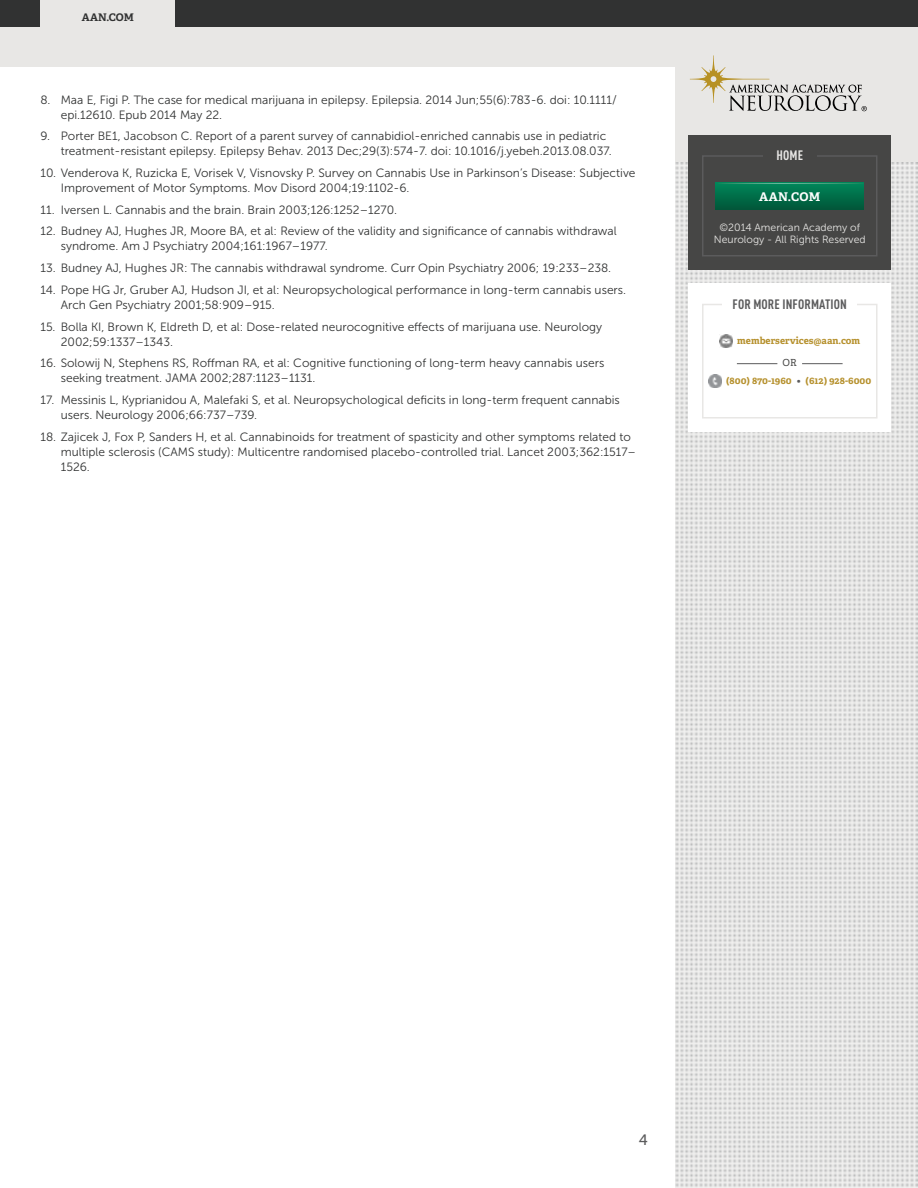
<style>
.page{position:relative;width:918px;height:1188px;background:#e8e7e5}
.page>*{position:absolute;margin:0;border:0;box-sizing:border-box;transform-origin:0 0}
.t1{font:15px "Museo Sans 500";color:#5b5b5c}
.t2{font:700 condensed 13.5px "DIN Pro";letter-spacing:.01em;color:#5b5b5c}
.t3{font:700 condensed 13.5px "DIN Pro";color:#e8e7e5}
.t4{font:12px/15px "Museo Sans 300";color:#313232}
.t5{font:700 12px "Adelle Basic";letter-spacing:.025em;color:#fff}
.t6{font:10.5px/12.6px "Museo Sans 300";color:#e8e7e5;text-align:center}
.t7{font:700 10.5px "Adelle Basic";color:#313232}
.t8{font:700 9.75px/17.5px "Adelle Basic";color:#b6912e}
.s1{font-weight:400;color:#464645}
.s2{color:#5b5b5c}
</style>
<div class="page">
<img style="left:675px;top:162px;width:243px;height:1026px">
<div style="left:0;top:0;width:918px;height:27px;background:#313232"></div>
<div style="left:0;top:68px;width:675px;height:1120px;background:#fff"></div>
<div style="left:688px;top:135px;width:203px;height:135px;background:#464645"></div>
<div style="left:702px;top:155px;width:176px;height:101px;border:2px solid #5b5b5c"></div>
<div style="left:688px;top:284px;width:203px;height:148px;background:#fff"></div>
<div style="left:702px;top:304px;width:176px;height:114px;border:2px solid #e8e7e5"></div>
<div style="left:722px;top:297px;width:135px;height:13px;background:#fff"></div>
<img style="left:719px;top:334px;width:14px;height:14px">
<hr style="left:737px;top:363px;width:40px;height:1px;background:#5b5b5c">
<hr style="left:802px;top:363px;width:41px;height:1px;background:#5b5b5c">
<img style="left:708px;top:374px;width:14px;height:14px">
<div style="left:763px;top:148px;width:54px;height:14px;background:#464645"></div>
<div style="left:40px;top:0;width:136px;height:27px;background:#e8e7e5"></div>
<svg style="left:716px;top:182px;width:148px;height:27px;background:#006e49"></svg>
<svg style="left:716px;top:183px;width:148px;height:1px"></svg>
<svg style="left:690px;top:55px;width:177px;height:56px"></svg>
<p class="t7" style="left:82px;top:10px;width:54px">AAN.COM</p>
<p class="t4" style="left:61px;top:92px;width:558px;text-indent:-20px">8. Maa E, Figi P. The case for medical marijuana in epilepsy. Epilepsia. 2014 Jun;55(6):783-6. doi: 10.1111/ epi.12610. Epub 2014 May 22.</p>
<p class="t4" style="left:61px;top:129px;width:553px;text-indent:-20px">9. Porter BE1, Jacobson C. Report of a parent survey of cannabidiol-enriched cannabis use in pediatric treatment-resistant epilepsy. Epilepsy Behav. 2013 Dec;29(3):574-7. doi: 10.1016/j.yebeh.2013.08.037.</p>
<p class="t4" style="left:61px;top:165px;width:576px;text-indent:-20px">10. Venderova K, Ruzicka E, Vorisek V, Visnovsky P. Survey on Cannabis Use in Parkinson’s Disease: Subjective<br>Improvement of Motor Symptoms. Mov Disord 2004;19:1102-6.</p>
<p class="t4" style="left:40px;top:202px;width:358px">11. Iversen L. Cannabis and the brain. Brain 2003;126:1252–1270.</p>
<p class="t4" style="left:61px;top:224px;width:558px;text-indent:-20px">12. Budney AJ, Hughes JR, Moore BA, et al: Review of the validity and significance of cannabis withdrawal syndrome. Am J Psychiatry 2004;161:1967–1977.</p>
<p class="t4" style="left:40px;top:261px;width:572px">13. Budney AJ, Hughes JR: The cannabis withdrawal syndrome. Curr Opin Psychiatry 2006; 19:233–238.</p>
<p class="t4" style="left:61px;top:282px;width:567px;text-indent:-20px">14. Pope HG Jr, Gruber AJ, Hudson JI, et al: Neuropsychological performance in long-term cannabis users.<br>Arch Gen Psychiatry 2001;58:909–915.</p>
<p class="t4" style="left:61px;top:319px;width:543px;text-indent:-20px">15. Bolla KI, Brown K, Eldreth D, et al: Dose-related neurocognitive effects of marijuana use. Neurology<br>2002;59:1337–1343.</p>
<p class="t4" style="left:61px;top:356px;width:545px;text-indent:-20px">16. Solowij N, Stephens RS, Roffman RA, et al: Cognitive functioning of long-term heavy cannabis users seeking treatment. JAMA 2002;287:1123–1131.</p>
<p class="t4" style="left:61px;top:393px;width:561px;text-indent:-20px">17. Messinis L, Kyprianidou A, Malefaki S, et al. Neuropsychological deficits in long-term frequent cannabis users. Neurology 2006;66:737–739.</p>
<p class="t4" style="left:61px;top:429px;width:577px;text-indent:-20px">18. Zajicek J, Fox P, Sanders H, et al. Cannabinoids for treatment of spasticity and other symptoms related to multiple sclerosis (CAMS study): Multicentre randomised placebo-controlled trial. Lancet 2003;362:1517–<br>1526.</p>
<p class="t3" style="left:776px;top:145px;width:28px">HOME</p>
<p class="t5" style="left:759px;top:189px;width:63px">AAN.COM</p>
<p class="t6" style="left:714px;top:221px;width:153px">©2014 American Academy of<br>Neurology - All Rights Reserved</p>
<p class="t2" style="left:733px;top:294px;width:116px">FOR MORE INFORMATION</p>
<p class="t8" style="left:737px;top:332px;width:124px">memberservices@aan.com</p>
<p class="t8" style="left:726px;top:354px;width:147px;text-indent:57px"><span class="s1">OR<br></span>(800) 870-1960 <span class="s2">•</span> (612) 928-6000</p>
<p class="t1" style="left:639px;top:1132px;width:11px">4</p>
</div>
